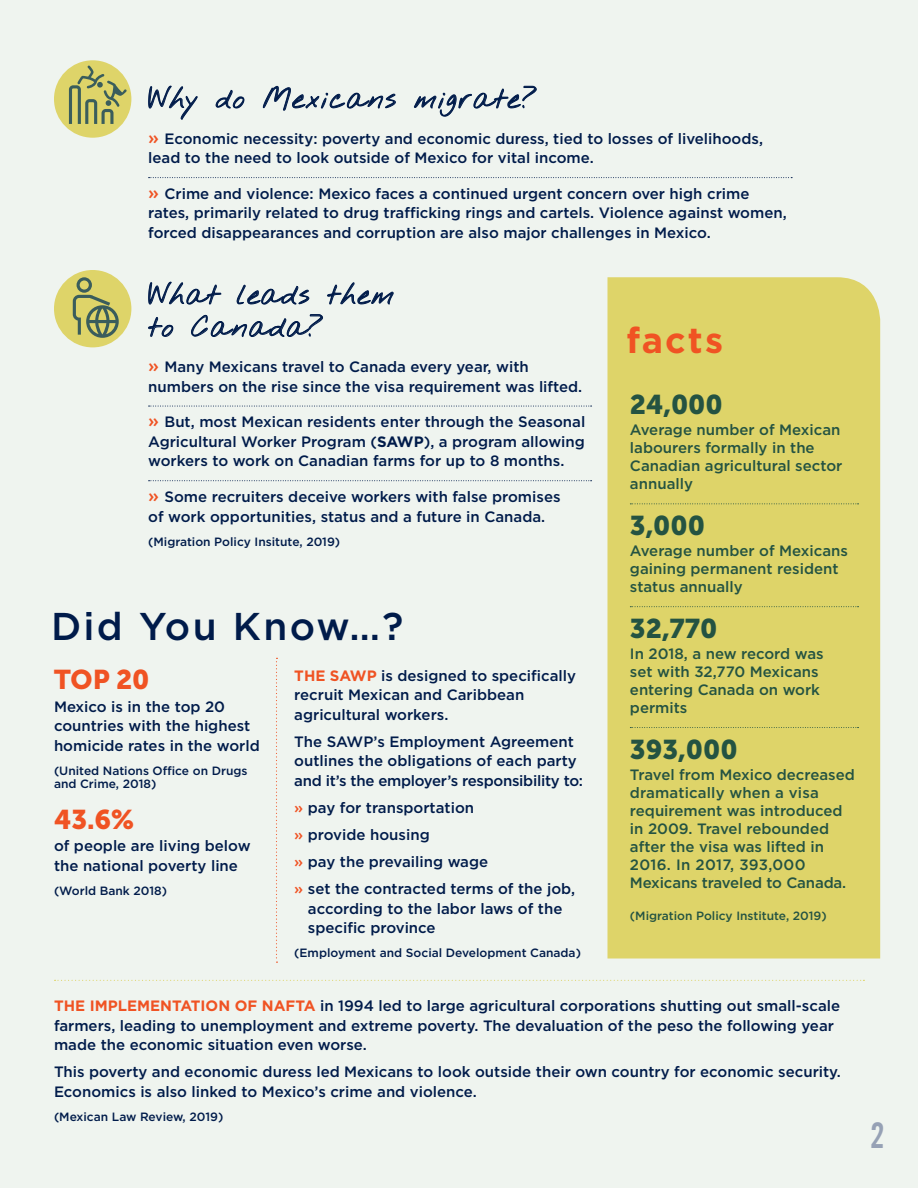
<style>
.page{position:relative;width:918px;height:1188px;background:#eff4ef}
.page>*{position:absolute;margin:0;border:0;box-sizing:border-box;transform-origin:0 0}
.Subheading{font:500 38.7px "Gotham";letter-spacing:.06em;color:#001b4a}
.Subheading-2{font:700 36px "Gotham";letter-spacing:.06em;color:#f05323}
.t1{font:36px "Alternate Gothic No 2 TL";color:#96a1b5}
.Document_title{font:28.5px/32.4px "Nothing You Could Do";letter-spacing:.05em;color:#001b4a}
.Document_title-2{font:27px "Museo Sans 900";color:#245342}
.Document_title-3{font:27px "Museo Sans 900";color:#f05323}
.body{font:500 15px/19.5px "Gotham";color:#001b4a}
.Document_title-4{font:500 15px/19.5px "Gotham";color:#001b4a}
.body-2{font:500 15px/18px "Gotham";color:#245342}
.body-3{font:500 12px/13.5px "Gotham";color:#001b4a}
.body-4{font:500 12px "Gotham";color:#245342}
.s1{font-size:18px;color:#f05323}
.s2{font-weight:700}
.s3{font-weight:700;color:#f05323}
.s4{color:#f05323}
</style>
<div class="page">
<div style="left:608px;top:277px;width:272px;height:682px;background:#ded469"></div>
<svg style="left:149px;top:177px;width:643px;height:1px"></svg>
<svg style="left:148px;top:86px;width:50px;height:34px"></svg>
<svg style="left:215px;top:90px;width:30px;height:19px"></svg>
<svg style="left:263px;top:85px;width:133px;height:26px"></svg>
<svg style="left:414px;top:85px;width:123px;height:32px"></svg>
<svg style="left:149px;top:406px;width:443px;height:1px"></svg>
<svg style="left:149px;top:480px;width:443px;height:1px"></svg>
<svg style="left:148px;top:281px;width:246px;height:56px"></svg>
<div style="left:54px;top:60px;width:77px;height:78px;background:#ded469;border-radius:50%"></div>
<svg style="left:69px;top:65px;width:58px;height:59px"></svg>
<div style="left:54px;top:270px;width:77px;height:77px;background:#ded469;border-radius:50%"></div>
<svg style="left:73px;top:277px;width:46px;height:61px"></svg>
<svg style="left:276px;top:658px;width:1px;height:305px"></svg>
<svg style="left:630px;top:503px;width:229px;height:1px"></svg>
<svg style="left:630px;top:606px;width:229px;height:1px"></svg>
<svg style="left:630px;top:727px;width:229px;height:1px"></svg>
<svg style="left:55px;top:980px;width:809px;height:1px"></svg>
<p class="Document_title" style="left:148px;top:84px;width:390px">Why do Mexicans migrate?</p>
<p class="body" style="left:148px;top:128px;width:616px"><span class="s1">»</span> Economic necessity: poverty and economic duress, tied to losses of livelihoods, lead to the need to look outside of Mexico for vital income.</p>
<p class="body" style="left:148px;top:184px;width:640px"><span class="s1">»</span> Crime and violence: Mexico faces a continued urgent concern over high crime rates, primarily related to drug trafficking rings and cartels. Violence against women, forced disappearances and corruption are also major challenges in Mexico.</p>
<p class="Document_title" style="left:148px;top:280px;width:247px">What leads them to Canada?</p>
<p class="body" style="left:148px;top:357px;width:436px"><span class="s1">»</span> Many Mexicans travel to Canada every year, with numbers on the rise since the visa requirement was lifted.</p>
<p class="body" style="left:148px;top:412px;width:439px;text-align:justify"><span class="s1">»</span> But, most Mexican residents enter through the Seasonal Agricultural Worker Program (<span class="s2">SAWP</span>), a program allowing workers to work on Canadian farms for up to 8 months.</p>
<p class="body" style="left:148px;top:487px;width:414px"><span class="s1">»</span> Some recruiters deceive workers with false promises of work opportunities, status and a future in Canada.</p>
<p class="body-3" style="left:148px;top:535px;width:194px">(Migration Policy Insitute, 2019)</p>
<p class="Subheading" style="left:51px;top:601px;width:354px">Did You Know…?</p>
<p class="Document_title-3" style="left:54px;top:664px;width:97px">TOP 20</p>
<p class="body" style="left:54px;top:696px;width:207px">Mexico is in the top 20 countries with the highest homicide rates in the world</p>
<p class="body-3" style="left:54px;top:764px;width:195px">(United Nations Office on Drugs and Crime, 2018)</p>
<p class="Document_title-3" style="left:54px;top:804px;width:82px">43.6%</p>
<p class="body" style="left:54px;top:836px;width:198px">of people are living below the national poverty line</p>
<p class="body-3" style="left:54px;top:884px;width:115px">(World Bank 2018)</p>
<p class="Document_title-4" style="left:294px;top:666px;width:283px"><span class="s3">THE SAWP</span> is designed to specifically recruit Mexican and Caribbean agricultural workers.</p>
<p class="Document_title-4" style="left:294px;top:732px;width:290px">The SAWP’s Employment Agreement outlines the obligations of each party and it’s the employer’s responsibility to:</p>
<p class="Document_title-4" style="left:294px;top:798px;width:181px"><span class="s4">»</span> pay for transportation</p>
<p class="body" style="left:294px;top:825px;width:137px"><span class="s4">»</span> provide housing</p>
<p class="body" style="left:294px;top:852px;width:195px"><span class="s4">»</span> pay the prevailing wage</p>
<p class="body" style="left:308px;top:879px;width:269px;text-indent:-14px"><span class="s4">»</span> set the contracted terms of the job, according to the labor laws of the specific province</p>
<p class="body-3" style="left:294px;top:946px;width:288px">(Employment and Social Development Canada)</p>
<p class="Subheading-2" style="left:626px;top:316px;width:98px">facts</p>
<p class="Document_title-2" style="left:630px;top:389px;width:94px">24,000</p>
<p class="body-2" style="left:630px;top:421px;width:214px">Average number of Mexican labourers formally in the<br>Canadian agricultural sector annually</p>
<p class="Document_title-2" style="left:630px;top:510px;width:77px">3,000</p>
<p class="body-2" style="left:630px;top:542px;width:220px">Average number of Mexicans gaining permanent resident status annually</p>
<p class="Document_title-2" style="left:630px;top:613px;width:89px">32,770</p>
<p class="body-2" style="left:630px;top:645px;width:195px">In 2018, a new record was set with 32,770 Mexicans entering Canada on work permits</p>
<p class="Document_title-2" style="left:630px;top:734px;width:109px">393,000</p>
<p class="body-2" style="left:630px;top:765px;width:226px">Travel from Mexico decreased dramatically when a visa requirement was introduced in 2009. Travel rebounded after the visa was lifted in<br>2016. In 2017, 393,000<br>Mexicans traveled to Canada.</p>
<p class="body-4" style="left:630px;top:908px;width:198px">(Migration Policy Institute, 2019)</p>
<p class="Document_title-4" style="left:54px;top:996px;width:788px"><span class="s3">THE IMPLEMENTATION OF NAFTA</span> in 1994 led to large agricultural corporations shutting out small-scale farmers, leading to unemployment and extreme poverty. The devaluation of the peso the following year made the economic situation even worse.</p>
<p class="Document_title-4" style="left:54px;top:1062px;width:789px">This poverty and economic duress led Mexicans to look outside their own country for economic security.<br>Economics is also linked to Mexico’s crime and violence.</p>
<p class="body-3" style="left:54px;top:1110px;width:171px">(Mexican Law Review, 2019)</p>
<h2 class="t1" style="left:870px;top:1116px;width:16px">2</h2>
</div>
